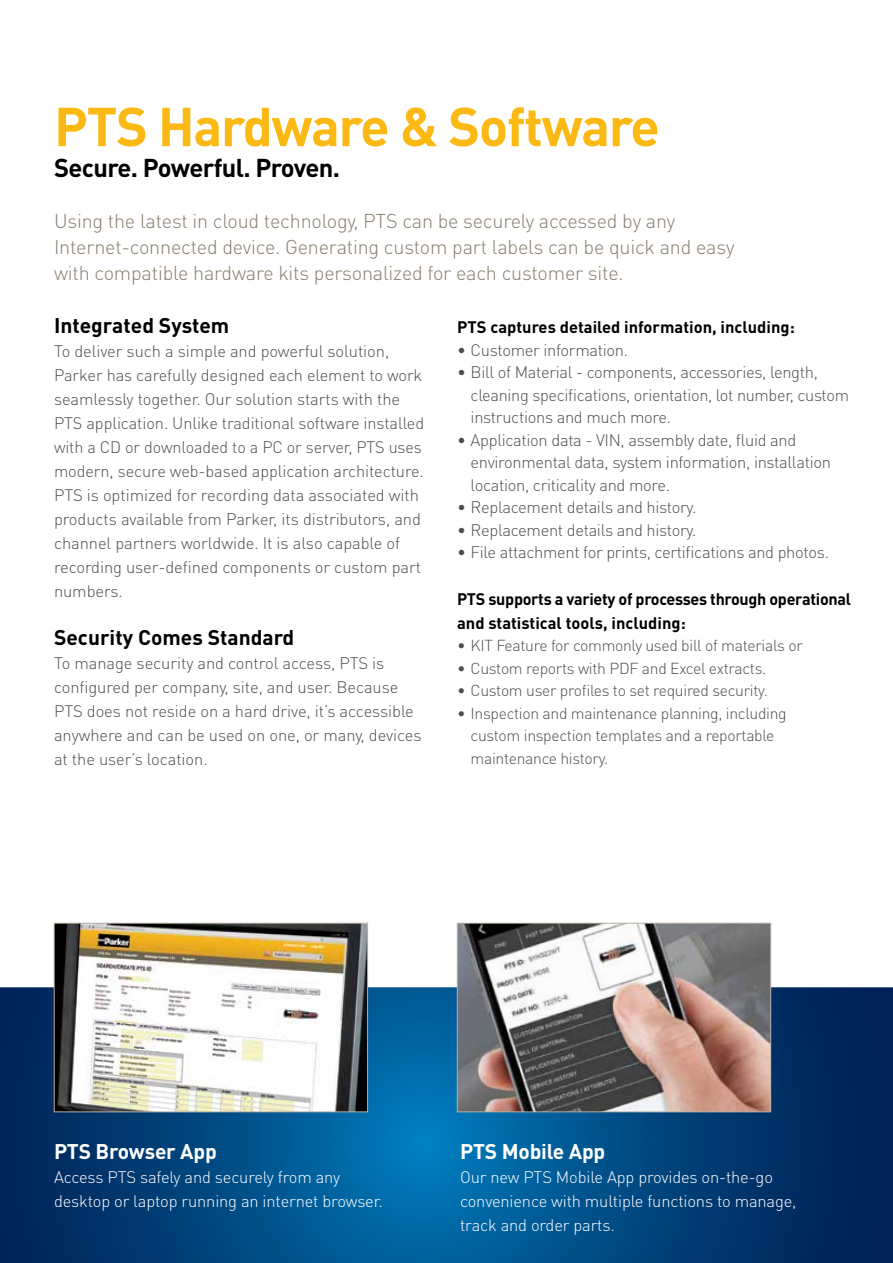
<style>
.page{position:relative;width:893px;height:1263px;background:#fff}
.page>*{position:absolute;margin:0;border:0;box-sizing:border-box;transform-origin:0 0}
.t1{font:700 54px "DINOT";letter-spacing:-.025em;color:#fdb913}
.t2{font:700 25.5px "DINOT";letter-spacing:-.025em;color:#000}
.t3{font:700 21px "DINOT";color:#000}
.t4{font:700 21px "DINOT";letter-spacing:-.01em;color:#fff}
.t5{font:300 19.8px/25.8px "DINOT";letter-spacing:-.01em;color:#887d6e}
.t6{font:300 16.5px/24px "DINOT";letter-spacing:-.005em;color:#4d4d4f}
.t7{font:300 16.5px/24px "DINOT";letter-spacing:-.01em;color:#fff}
.t8{font:700 16.5px/24px "DINOT";letter-spacing:-.005em;color:#000}
.t9{font:300 15.75px/22.5px "DINOT";letter-spacing:-.02em;color:#4d4d4f}
</style>
<div class="page">
<hr style="left:892px;top:0;width:1px;height:1263px;background:#fdb913">
<svg style="left:0;top:987px;width:893px;height:276px;background:#00467e"></svg>
<img style="left:56px;top:925px;width:310px;height:185px">
<div style="left:54px;top:923px;width:314px;height:189px;border:1px solid #bbb0a3"></div>
<img style="left:459px;top:925px;width:310px;height:185px">
<div style="left:457px;top:923px;width:314px;height:189px;border:1px solid #bbb0a3"></div>
<h1 class="t1" style="left:54px;top:90px;width:607px">PTS Hardware &amp; Software</h1>
<h2 class="t2" style="left:54px;top:150px;width:288px">Secure. Powerful. Proven.</h2>
<p class="t5" style="left:54px;top:207px;width:682px">Using the latest in cloud technology, PTS can be securely accessed by any<br>Internet-connected device. Generating custom part labels can be quick and easy with compatible hardware kits personalized for each customer site.</p>
<p class="t3" style="left:54px;top:311px;width:177px">Integrated System</p>
<p class="t6" style="left:54px;top:338px;width:372px">To deliver such a simple and powerful solution, Parker has carefully designed each element to work seamlessly together. Our solution starts with the PTS application. Unlike traditional software installed with a CD or downloaded to a PC or server, PTS uses modern, secure web-based application architecture.<br>PTS is optimized for recording data associated with products available from Parker, its distributors, and channel partners worldwide. It is also capable of recording user-defined components or custom part numbers.</p>
<p class="t3" style="left:54px;top:623px;width:242px">Security Comes Standard</p>
<p class="t6" style="left:54px;top:650px;width:369px">To manage security and control access, PTS is configured per company, site, and user. Because PTS does not reside on a hard drive, it’s accessible anywhere and can be used on one, or many, devices at the user’s location.</p>
<p class="t8" style="left:457px;top:314px;width:339px">PTS captures detailed information, including:</p>
<p class="t6" style="left:457px;top:337px;width:173px">• Customer information.</p>
<p class="t6" style="left:471px;top:360px;width:380px;line-height:22.5px;text-indent:-13px">• Bill of Material - components, accessories, length, cleaning specifications, orientation, lot number, custom instructions and much more.</p>
<p class="t6" style="left:471px;top:428px;width:362px;line-height:22.5px;text-indent:-13px">• Application data - VIN, assembly date, fluid and environmental data, system information, installation location, criticality and more.</p>
<p class="t6" style="left:457px;top:494px;width:241px">• Replacement details and history.</p>
<p class="t6" style="left:457px;top:517px;width:241px">• Replacement details and history.</p>
<p class="t6" style="left:457px;top:539px;width:373px">• File attachment for prints, certifications and photos.</p>
<p class="t8" style="left:457px;top:586px;width:395px">PTS supports a variety of processes through operational and statistical tools, including:</p>
<p class="t9" style="left:457px;top:633px;width:347px">• KIT Feature for commonly used bill of materials or</p>
<p class="t9" style="left:457px;top:656px;width:311px">• Custom reports with PDF and Excel extracts.</p>
<p class="t9" style="left:457px;top:678px;width:312px">• Custom user profiles to set required security.</p>
<p class="t9" style="left:471px;top:701px;width:318px;text-indent:-13px">• Inspection and maintenance planning, including custom inspection templates and a reportable maintenance history.</p>
<p class="t4" style="left:54px;top:1137px;width:164px">PTS Browser App</p>
<p class="t7" style="left:54px;top:1164px;width:330px">Access PTS safely and securely from any desktop or laptop running an internet browser.</p>
<p class="t4" style="left:460px;top:1137px;width:147px">PTS Mobile App</p>
<p class="t7" style="left:460px;top:1164px;width:338px">Our new PTS Mobile App provides on-the-go convenience with multiple functions to manage, track and order parts.</p>
</div>
